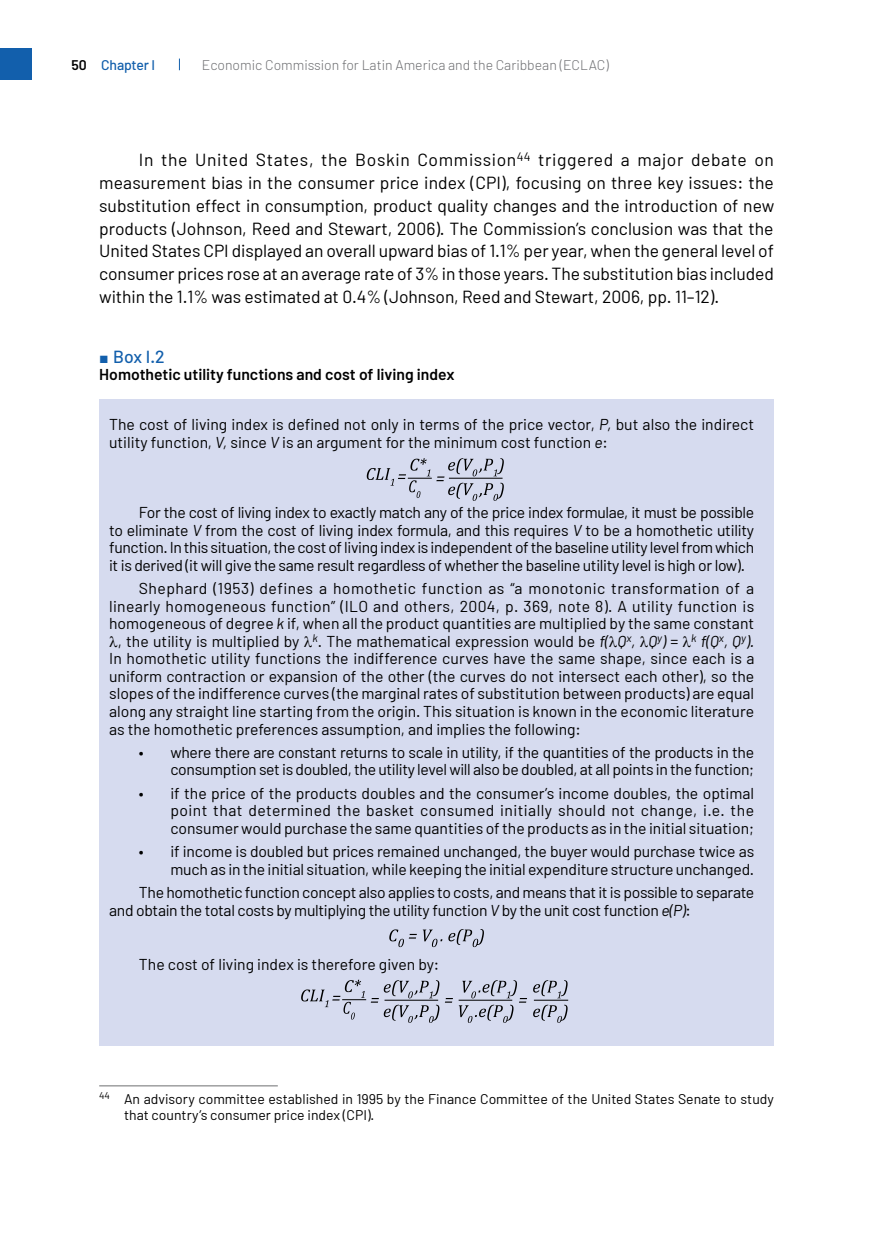
<style>
.page{position:relative;width:893px;height:1241px;background:#fff}
.page>*{position:absolute;margin:0;border:0;box-sizing:border-box;transform-origin:0 0}
.t1{font:17.5px/22.8px "Barlow";letter-spacing:-.005em;color:#000;text-align:justify}
.t2{font:500 17.5px "Barlow";color:#125fac}
.t3{font:15.75px/17.5px "Barlow";color:#000;text-align:justify}
.t4{font:15.75px/17.5px "Barlow";letter-spacing:-.02em;color:#000;text-align:right}
.t5{font:15.75px "Barlow";letter-spacing:.02em;color:#000}
.t6{font:15.75px "Barlow";letter-spacing:.03em;color:#000}
.t7{font:600 15.75px "Barlow";color:#000}
.t8{font:14px/16.8px "Barlow";color:#000}
.t9{font:300 14px "Barlow";color:#6d6e71}
.t10{font:500 14px "Barlow";letter-spacing:-.01em;color:#125fac}
.s1{font-weight:600;color:#000}
.s2{font-family:"Arial";font-weight:700;font-size:15.75px}
.s3{font-style:italic}
</style>
<div class="page">
<div style="left:0;top:48px;width:32px;height:32px;background:#125fac"></div>
<hr style="left:99px;top:1085px;width:179px;height:1px;background:#6d6e71">
<div style="left:99px;top:399px;width:675px;height:645px;background:#d6dbef"></div>
<svg style="left:367px;top:458px;width:137px;height:43px"></svg>
<svg style="left:389px;top:929px;width:95px;height:17px"></svg>
<hr style="left:534px;top:999px;width:34px;height:1px;background:#000">
<svg style="left:533px;top:980px;width:35px;height:18px"></svg>
<svg style="left:533px;top:1004px;width:35px;height:18px"></svg>
<svg style="left:459px;top:980px;width:68px;height:42px"></svg>
<svg style="left:445px;top:998px;width:8px;height:4px"></svg>
<svg style="left:301px;top:979px;width:138px;height:43px"></svg>
<p class="t10" style="left:71px;top:56px;width:85px"><span class="s1">50</span> Chapter I</p>
<p class="t9" style="left:202px;top:56px;width:408px">Economic Commission for Latin America and the Caribbean (ECLAC)</p>
<p class="t1" style="left:99px;top:148px;width:677px;text-indent:40px">In the United States, the Boskin Commission<sup>44</sup> triggered a major debate on measurement bias in the consumer price index (CPI), focusing on three key issues: the substitution effect in consumption, product quality changes and the introduction of new products (Johnson, Reed and Stewart, 2006). The Commission’s conclusion was that the United States CPI displayed an overall upward bias of 1.1% per year, when the general level of consumer prices rose at an average rate of 3% in those years. The substitution bias included within the 1.1% was estimated at 0.4% (Johnson, Reed and Stewart, 2006, pp. 11–12).</p>
<p class="t2" style="left:99px;top:345px;width:67px"><span class="s2">■</span> Box I.2</p>
<p class="t7" style="left:99px;top:365px;width:357px">Homothetic utility functions and cost of living index</p>
<p class="t3" style="left:109px;top:414px;width:647px;line-height:18.4px">The cost of living index is defined not only in terms of the price vector, <span class="s3">P,</span> but also the indirect utility function, <span class="s3">V,</span> since <span class="s3">V</span> is an argument for the minimum cost function <span class="s3">e</span>:</p>
<p class="t3" style="left:109px;top:503px;width:647px;text-indent:30px">For the cost of living index to exactly match any of the price index formulae, it must be possible to eliminate <span class="s3">V</span> from the cost of living index formula, and this requires <span class="s3">V</span> to be a homothetic utility function. In this situation, the cost of living index is independent of the baseline utility level from which it is derived (it will give the same result regardless of whether the baseline utility level is high or low).</p>
<p class="t6" style="left:139px;top:579px;width:617px">Shephard (1953) defines a homothetic function as “a monotonic transformation of a</p>
<p class="t5" style="left:109px;top:596px;width:647px">linearly homogeneous function” (ILO and others, 2004, p. 369, note 8). A utility function is</p>
<p class="t3" style="left:109px;top:614px;width:647px">homogeneous of degree <span class="s3">k</span> if, when all the product quantities are multiplied by the same constant</p>
<p class="t3" style="left:118px;top:632px;width:638px">, the utility is multiplied by ●<sup>k</sup>. The mathematical expression would be <span class="s3">f( Q</span><sup>x</sup><span class="s3">, Q</span><sup>y</sup><span class="s3">)</span> = <sup>k</sup> <span class="s3">f(Q</span><sup>x</sup><span class="s3">, Q</span><sup>y</sup><span class="s3">).</span></p>
<p class="t3" style="left:109px;top:649px;width:647px">In homothetic utility functions the indifference curves have the same shape, since each is a</p>
<p class="t3" style="left:109px;top:667px;width:647px">uniform contraction or expansion of the other (the curves do not intersect each other), so the</p>
<p class="t3" style="left:109px;top:684px;width:647px">slopes of the indifference curves (the marginal rates of substitution between products) are equal</p>
<p class="t3" style="left:109px;top:702px;width:646px">along any straight line starting from the origin. This situation is known in the economic literature</p>
<p class="t3" style="left:109px;top:719px;width:473px">as the homothetic preferences assumption, and implies the following:</p>
<p class="t4" style="left:139px;top:743px;width:617px">• where there are constant returns to scale in utility, if the quantities of the products in the consumption set is doubled, the utility level will also be doubled, at all points in the function;</p>
<p class="t3" style="left:170px;top:784px;width:585px;text-indent:-32px">• if the price of the products doubles and the consumer’s income doubles, the optimal point that determined the basket consumed initially should not change, i.e. the consumer would purchase the same quantities of the products as in the initial situation;</p>
<p class="t3" style="left:139px;top:842px;width:617px;text-align:right">• if income is doubled but prices remained unchanged, the buyer would purchase twice as much as in the initial situation, while keeping the initial expenditure structure unchanged.</p>
<p class="t4" style="left:109px;top:883px;width:647px;text-align:left;text-indent:30px">The homothetic function concept also applies to costs, and means that it is possible to separate and obtain the total costs by multiplying the utility function <span class="s3">V</span> by the unit cost function <span class="s3">e(P)</span>:</p>
<p class="t3" style="left:139px;top:954px;width:302px">The cost of living index is therefore given by:</p>
<p class="t8" style="left:124px;top:1089px;width:651px;text-indent:-25px"><sup>44</sup> An advisory committee established in 1995 by the Finance Committee of the United States Senate to study that country’s consumer price index (CPI).</p>
</div>
